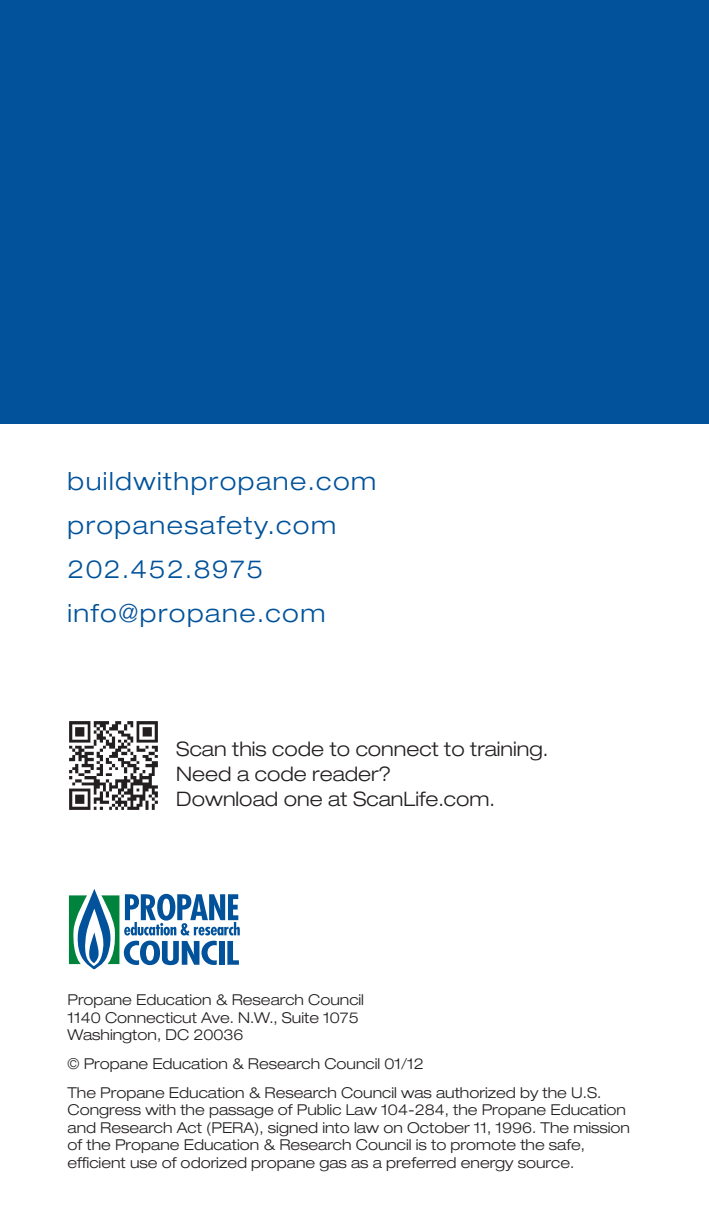
<style>
.page{position:relative;width:709px;height:1215px;background:#fff}
.page>*{position:absolute;margin:0;border:0;box-sizing:border-box;transform-origin:0 0}
.t1{font:300 expanded 25px "Helvetica Neue LT Std";letter-spacing:.06em;color:#01529a}
.t2{font:300 expanded 20px/25px "Helvetica Neue LT Std";color:#231f20}
.HWIM_Draft_Text{font:300 expanded 15px/17.5px "Helvetica Neue LT Std";color:#231f20}
</style>
<div class="page">
<div style="left:0;top:0;width:709px;height:423px;background:#01529a"></div>
<img style="left:69px;top:721px;width:89px;height:89px">
<svg style="left:69px;top:889px;width:171px;height:80px"></svg>
<p class="t1" style="left:68px;top:466px;width:310px">buildwithpropane.com</p>
<p class="t1" style="left:68px;top:510px;width:270px">propanesafety.com</p>
<p class="t1" style="left:68px;top:554px;width:197px">202.452.8975</p>
<p class="t1" style="left:68px;top:598px;width:259px">info@propane.com</p>
<p class="t2" style="left:176px;top:736px;width:373px">Scan this code to connect to training.<br>Need a code reader?<br>Download one at ScanLife.com.</p>
<p class="HWIM_Draft_Text" style="left:68px;top:991px;width:298px">Propane Education &amp; Research Council<br>1140 Connecticut Ave. N.W., Suite 1075<br>Washington, DC 20036</p>
<p class="HWIM_Draft_Text" style="left:68px;top:1055px;width:358px">© Propane Education &amp; Research Council 01/12</p>
<p class="HWIM_Draft_Text" style="left:68px;top:1084px;width:564px">The Propane Education &amp; Research Council was authorized by the U.S.<br>Congress with the passage of Public Law 104-284, the Propane Education and Research Act (PERA), signed into law on October 11, 1996. The mission of the Propane Education &amp; Research Council is to promote the safe, efficient use of odorized propane gas as a preferred energy source.</p>
</div>
